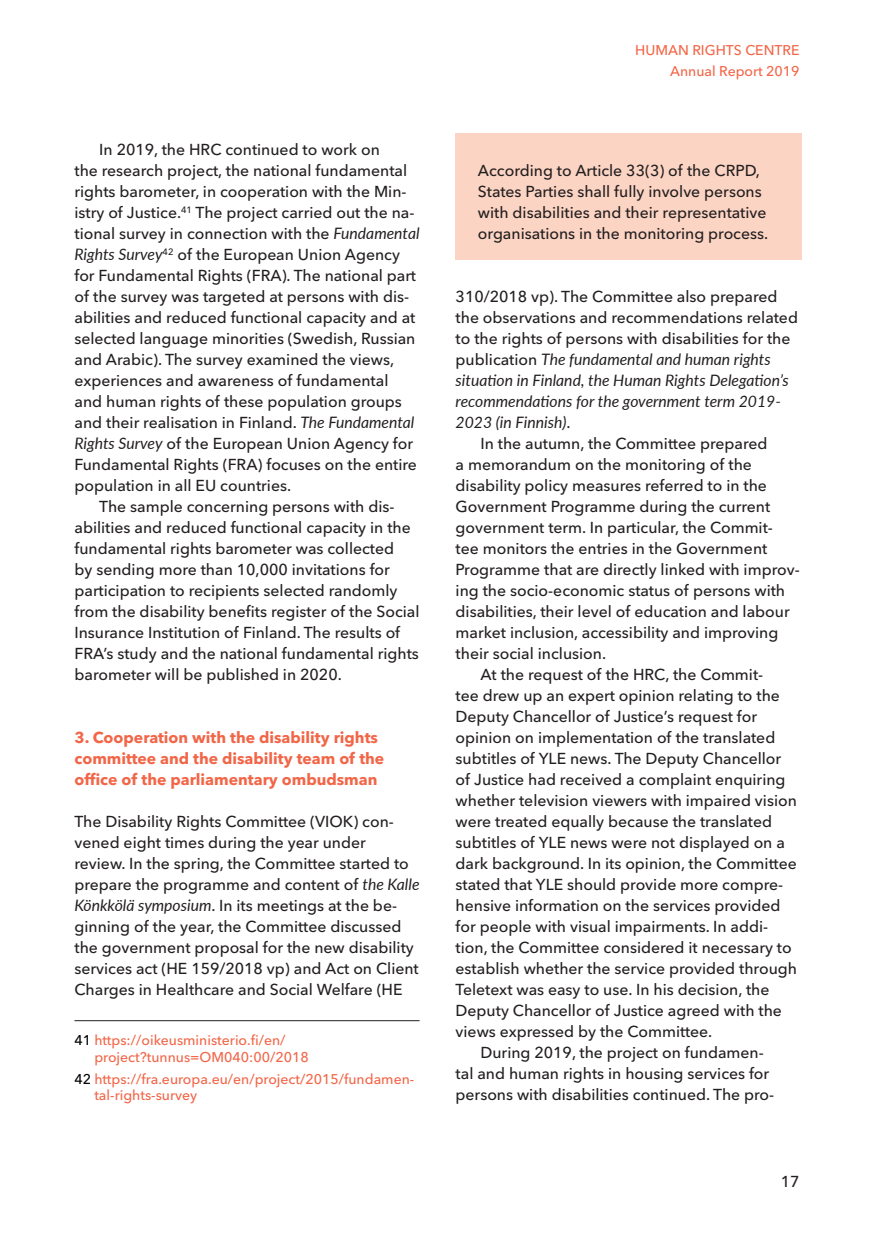
<style>
.page{position:relative;width:874px;height:1241px;background:#fff}
.page>*{position:absolute;margin:0;border:0;box-sizing:border-box;transform-origin:0 0}
.leipis_suomi{font:500 15.75px/21px "Avenir Next LT Pro";color:#231f20}
.leipis_suomi_1_rivi{font:500 15.75px/21px "Avenir Next LT Pro";color:#231f20}
.väliotsikko{font:700 15.75px/21px "Avenir Next LT Pro";color:#f26648}
.Footnote{font:500 14px/16.8px "Avenir Next LT Pro";color:#f26648}
.s1{font-family:"Lato";font-weight:400;font-style:italic}
.s2{color:#000}
</style>
<div class="page">
<hr style="left:74px;top:1020px;width:345px;height:1px;background:#231f20">
<div style="left:455px;top:134px;width:346px;height:126px;background:#fcd4c3"></div>
<p class="leipis_suomi" style="left:74px;top:139px;width:346px;text-indent:25px">In 2019, the HRC continued to work on<br>the research project, the national fundamental rights barometer, in cooperation with the Min&shy;istry of Justice.<sup>41</sup> The project carried out the na&shy;tional survey in connection with the <span class="s1">Fundamental Rights Survey</span><sup>42</sup> of the European Union Agency for Fundamental Rights (FRA). The national part of the survey was targeted at persons with dis&shy;abilities and reduced functional capacity and at selected language minorities (Swedish, Russian and Arabic). The survey examined the views, experiences and awareness of fundamental and human rights of these population groups and their realisation in Finland. <span class="s1">The Fundamental Rights Survey</span> of the European Union Agency for Fundamental Rights (FRA) focuses on the entire population in all EU countries.</p>
<p class="leipis_suomi" style="left:74px;top:496px;width:346px;text-indent:25px">The sample concerning persons with dis&shy;abilities and reduced functional capacity in the fundamental rights barometer was collected<br>by sending more than 10,000 invitations for participation to recipients selected randomly from the disability benefits register of the Social Insurance Institution of Finland. The results of FRA’s study and the national fundamental rights barometer will be published in 2020.</p>
<h3 class="väliotsikko" style="left:74px;top:726px;width:311px">3. Cooperation with the disability rights committee and the disability team of the office of the parliamentary ombudsman</h3>
<p class="leipis_suomi_1_rivi" style="left:74px;top:810px;width:346px">The Disability Rights Committee (VIOK) con&shy;vened eight times during the year under review. In the spring, the Committee started to prepare the programme and content of <span class="s1">the Kalle Könkkölä symposium</span>. In its meetings at the be&shy;ginning of the year, the Committee discussed the government proposal for the new disability services act (HE 159/2018 vp) and Act on Client Charges in Healthcare and Social Welfare (HE</p>
<p class="Footnote" style="left:94px;top:1031px;width:216px;text-indent:-20px"><span class="s2">41</span> https://oikeusministerio.fi/en/ project?tunnus=OM040:00/2018</p>
<p class="Footnote" style="left:94px;top:1069px;width:321px;text-indent:-20px"><span class="s2">42</span> https://fra.europa.eu/en/project/2015/fundamen&shy;tal-rights-survey</p>
<p class="Footnote" style="left:635px;top:40px;width:166px;line-height:21px;text-align:right">HUMAN RIGHTS CENTRE<br>Annual Report 2019</p>
<p class="leipis_suomi" style="left:477px;top:160px;width:291px">According to Article 33(3) of the CRPD, States Parties shall fully involve persons with disabilities and their representative organisations in the monitoring process.</p>
<p class="leipis_suomi_1_rivi" style="left:455px;top:286px;width:344px">310/2018 vp). The Committee also prepared the observations and recommendations related to the rights of persons with disabilities for the publication <span class="s1">The fundamental and human rights situation in Finland, the Human Rights Delegation’s recommendations for the government term 2019- 2023 (in Finnish)</span>.</p>
<p class="leipis_suomi" style="left:455px;top:433px;width:345px;text-indent:25px">In the autumn, the Committee prepared<br>a memorandum on the monitoring of the disability policy measures referred to in the Government Programme during the current government term. In particular, the Commit&shy;tee monitors the entries in the Government Programme that are directly linked with improv&shy;ing the socio-economic status of persons with disabilities, their level of education and labour market inclusion, accessibility and improving their social inclusion.</p>
<p class="leipis_suomi" style="left:455px;top:663px;width:343px;text-indent:25px">At the request of the HRC, the Commit-<br>tee drew up an expert opinion relating to the Deputy Chancellor of Justice’s request for opinion on implementation of the translated subtitles of YLE news. The Deputy Chancellor of Justice had received a complaint enquiring whether television viewers with impaired vision were treated equally because the translated subtitles of YLE news were not displayed on a dark background. In its opinion, the Committee stated that YLE should provide more compre&shy;hensive information on the services provided for people with visual impairments. In addi&shy;tion, the Committee considered it necessary to establish whether the service provided through Teletext was easy to use. In his decision, the Deputy Chancellor of Justice agreed with the views expressed by the Committee.</p>
<p class="leipis_suomi" style="left:455px;top:1041px;width:320px;text-indent:25px">During 2019, the project on fundamen&shy;tal and human rights in housing services for persons with disabilities continued. The pro-</p>
<p class="leipis_suomi" style="left:780px;top:1170px;width:20px">17</p>
</div>
